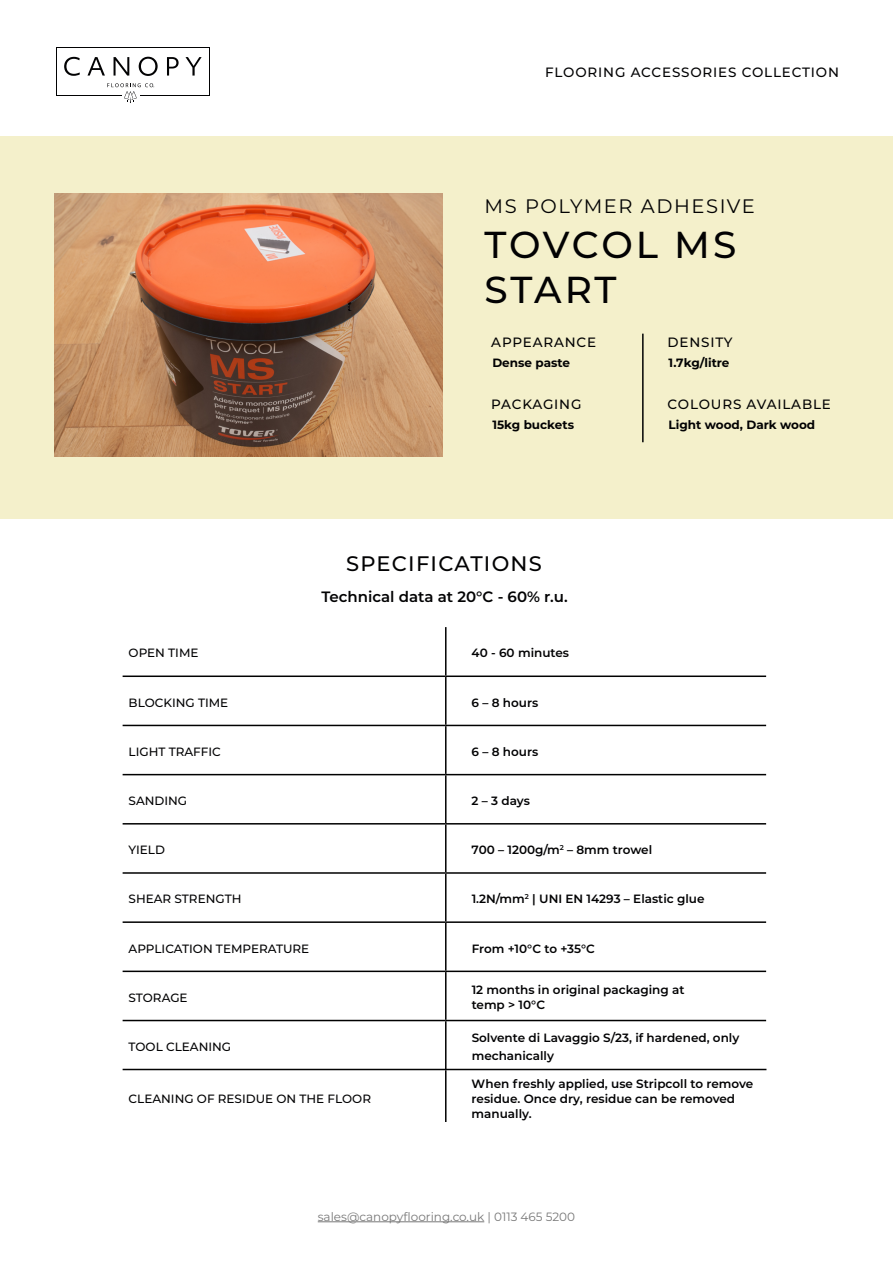
<style>
.page{position:relative;width:893px;height:1263px;background:#fff}
.page>*{position:absolute;margin:0;border:0;box-sizing:border-box;transform-origin:0 0}
.t1{font:500 37.5px/45px "Montserrat";letter-spacing:.07em;color:#020203}
.t2{font:500 21px "Montserrat";letter-spacing:.06em;color:#020203}
.t3{font:19.5px "Montserrat";letter-spacing:.08em;color:#020203}
.t4{font:600 15px "Montserrat";color:#020203}
.t5{font:500 13.5px "Montserrat";letter-spacing:.06em;color:#020203}
.t6{font:600 12px/15px "Montserrat";color:#020203}
.t7{font:500 12px "Montserrat";color:#020203}
.t8{font:700 12px "Montserrat";color:#020203}
.t9{font:12px "Montserrat";color:#787878}
</style>
<div class="page">
<div style="left:0;top:136px;width:893px;height:383px;background:#f4f0cb"></div>
<hr style="left:56px;top:48px;width:1px;height:48px;background:#020203">
<hr style="left:209px;top:48px;width:1px;height:48px;background:#020203">
<hr style="left:56px;top:95px;width:65px;height:1px;background:#020203">
<hr style="left:140px;top:95px;width:70px;height:1px;background:#020203">
<svg style="left:64px;top:57px;width:16px;height:19px"></svg>
<svg style="left:87px;top:57px;width:18px;height:19px"></svg>
<svg style="left:114px;top:57px;width:15px;height:19px"></svg>
<svg style="left:139px;top:57px;width:19px;height:19px"></svg>
<svg style="left:167px;top:57px;width:12px;height:19px"></svg>
<svg style="left:185px;top:57px;width:17px;height:19px"></svg>
<svg style="left:107px;top:83px;width:47px;height:20px"></svg>
<hr style="left:162px;top:48px;width:48px;height:1px;background:#020203">
<hr style="left:114px;top:48px;width:48px;height:1px;background:#020203">
<hr style="left:68px;top:48px;width:48px;height:1px;background:#020203">
<hr style="left:56px;top:48px;width:48px;height:1px;background:#020203">
<hr style="left:318px;top:1221px;width:166px;height:1px;background:#787878">
<img style="left:54px;top:194px;width:389px;height:263px">
<hr style="left:642px;top:334px;width:2px;height:108px;background:#020203">
<hr style="left:445px;top:627px;width:1px;height:48px;background:#000">
<hr style="left:123px;top:675px;width:323px;height:2px;background:#000">
<hr style="left:446px;top:675px;width:320px;height:2px;background:#000">
<hr style="left:445px;top:677px;width:1px;height:48px;background:#000">
<hr style="left:123px;top:725px;width:323px;height:1px;background:#000">
<hr style="left:446px;top:725px;width:320px;height:1px;background:#000">
<hr style="left:445px;top:726px;width:1px;height:48px;background:#000">
<hr style="left:123px;top:774px;width:323px;height:1px;background:#000">
<hr style="left:446px;top:774px;width:320px;height:1px;background:#000">
<hr style="left:445px;top:775px;width:1px;height:48px;background:#000">
<hr style="left:123px;top:823px;width:323px;height:1px;background:#000">
<hr style="left:446px;top:823px;width:320px;height:1px;background:#000">
<hr style="left:445px;top:824px;width:1px;height:48px;background:#000">
<hr style="left:123px;top:872px;width:323px;height:2px;background:#000">
<hr style="left:446px;top:872px;width:320px;height:2px;background:#000">
<hr style="left:445px;top:874px;width:1px;height:47px;background:#000">
<hr style="left:123px;top:921px;width:323px;height:2px;background:#000">
<hr style="left:446px;top:921px;width:320px;height:2px;background:#000">
<hr style="left:445px;top:923px;width:1px;height:47px;background:#000">
<hr style="left:123px;top:970px;width:323px;height:2px;background:#000">
<hr style="left:446px;top:970px;width:320px;height:2px;background:#000">
<hr style="left:445px;top:972px;width:1px;height:48px;background:#000">
<hr style="left:123px;top:1020px;width:323px;height:1px;background:#000">
<hr style="left:446px;top:1020px;width:320px;height:1px;background:#000">
<hr style="left:445px;top:1021px;width:1px;height:49px;background:#000">
<hr style="left:445px;top:1070px;width:1px;height:53px;background:#000">
<hr style="left:123px;top:1069px;width:643px;height:1px;background:#020203">
<p class="t5" style="left:545px;top:62px;width:295px">FLOORING ACCESSORIES COLLECTION</p>
<h3 class="t3" style="left:485px;top:192px;width:272px">MS POLYMER ADHESIVE</h3>
<h1 class="t1" style="left:485px;top:220px;width:253px">TOVCOL MS<br>START</h1>
<p class="t5" style="left:491px;top:332px;width:106px">APPEARANCE</p>
<p class="t8" style="left:492px;top:354px;width:79px">Dense paste</p>
<p class="t5" style="left:491px;top:395px;width:92px">PACKAGING</p>
<p class="t8" style="left:492px;top:416px;width:83px">15kg buckets</p>
<h2 class="t2" style="left:346px;top:549px;width:197px">SPECIFICATIONS</h2>
<p class="t4" style="left:321px;top:586px;width:248px">Technical data at 20°C - 60% r.u.</p>
<p class="t7" style="left:129px;top:645px;width:71px">OPEN TIME</p>
<p class="t6" style="left:472px;top:645px;width:99px">40 - 60 minutes</p>
<p class="t7" style="left:129px;top:694px;width:101px">BLOCKING TIME</p>
<p class="t6" style="left:472px;top:694px;width:68px">6 – 8 hours</p>
<p class="t7" style="left:129px;top:743px;width:94px">LIGHT TRAFFIC</p>
<p class="t6" style="left:472px;top:743px;width:68px">6 – 8 hours</p>
<p class="t5" style="left:668px;top:332px;width:67px">DENSITY</p>
<p class="t8" style="left:669px;top:354px;width:62px">1.7kg/litre</p>
<p class="t5" style="left:668px;top:395px;width:165px">COLOURS AVAILABLE</p>
<p class="t8" style="left:669px;top:416px;width:148px">Light wood, Dark wood</p>
<p class="t7" style="left:129px;top:792px;width:60px">SANDING</p>
<p class="t6" style="left:472px;top:793px;width:60px">2 – 3 days</p>
<p class="t7" style="left:129px;top:841px;width:38px">YIELD</p>
<p class="t6" style="left:472px;top:842px;width:182px">700 – 1200g/m<sup>2</sup> – 8mm trowel</p>
<p class="t7" style="left:129px;top:891px;width:114px">SHEAR STRENGTH</p>
<p class="t6" style="left:472px;top:891px;width:234px">1.2N/mm<sup>2</sup> | UNI EN 14293 – Elastic glue</p>
<p class="t7" style="left:129px;top:940px;width:182px">APPLICATION TEMPERATURE</p>
<p class="t6" style="left:472px;top:940px;width:125px">From +10°C to +35°C</p>
<p class="t7" style="left:129px;top:989px;width:61px">STORAGE</p>
<p class="t6" style="left:472px;top:982px;width:214px">12 months in original packaging at temp &gt; 10°C</p>
<p class="t7" style="left:129px;top:1038px;width:104px">TOOL CLEANING</p>
<p class="t6" style="left:472px;top:1028px;width:269px;line-height:18px">Solvente di Lavaggio S/23, if hardened, only mechanically</p>
<p class="t7" style="left:129px;top:1090px;width:244px">CLEANING OF RESIDUE ON THE FLOOR</p>
<p class="t6" style="left:472px;top:1075px;width:283px">When freshly applied, use Stripcoll to remove residue. Once dry, residue can be removed manually.</p>
<p class="t9" style="left:318px;top:1208px;width:259px">sales@canopyflooring.co.uk | 0113 465 5200</p>
</div>
